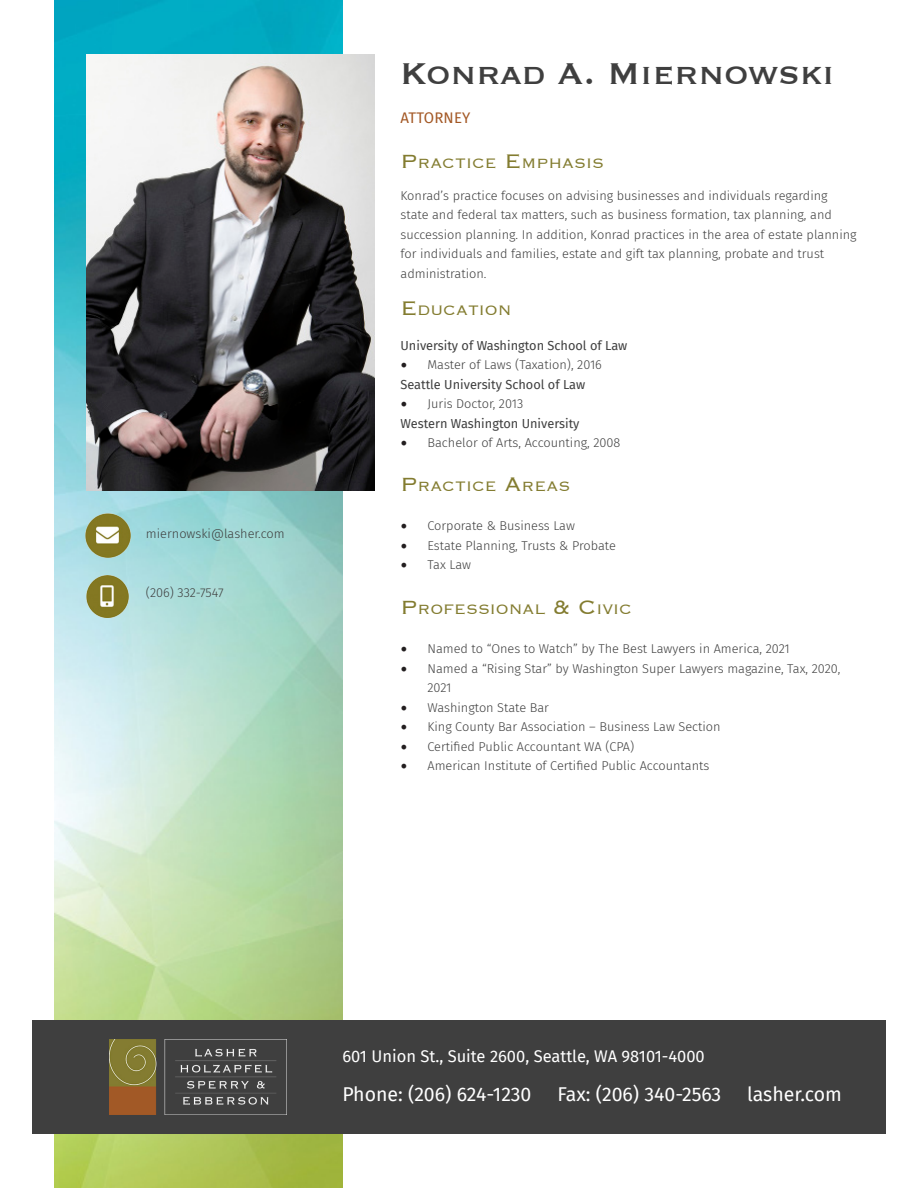
<style>
.page{position:relative;width:918px;height:1188px;background:#fff}
.page>*{position:absolute;margin:0;border:0;box-sizing:border-box;transform-origin:0 0}
.Attorney_Name{font:39px "Copperplate";color:#3f3f3f}
.t1{font:19.5px "Fira Sans";color:#fff}
.t2{font:300 17.85px "Copperplate";color:#837c30}
.t3{font:16.5px "Fira Sans";color:#fff}
.Job_Title{font:15px "Fira Sans";letter-spacing:.01em;color:#a35825}
.t4{font:300 12.75px/19.5px "Fira Sans";color:#3f3f3f}
.t5{font:12.75px "Fira Sans";color:#3f3f3f}
.s1{font-size:25.5px}
.s2{font-family:"Minion Pro";font-weight:400;font-size:18px;color:#231f20}
</style>
<div class="page">
<img style="left:54px;top:0;width:288px;height:1188px">
<div style="left:32px;top:1020px;width:854px;height:114px;background:#3f3f3f"></div>
<img style="left:110px;top:1040px;width:176px;height:75px">
<img style="left:86px;top:54px;width:289px;height:436px">
<img style="left:86px;top:513px;width:45px;height:45px">
<img style="left:86px;top:576px;width:42px;height:41px">
<p class="t4" style="left:146px;top:524px;width:140px">miernowski@lasher.com</p>
<p class="t4" style="left:146px;top:583px;width:79px">(206) 332-7547</p>
<p class="Attorney_Name" style="left:400px;top:48px;width:436px">Konrad A. Miernowski</p>
<p class="Job_Title" style="left:401px;top:107px;width:71px">ATTORNEY</p>
<p class="t2" style="left:400px;top:152px;width:205px"><span class="s1">P</span>ractice <span class="s1">E</span> mphasis</p>
<p class="t4" style="left:400px;top:186px;width:458px">Konrad’s practice focuses on advising businesses and individuals regarding state and federal tax matters, such as business formation, tax planning, and succession planning. In addition, Konrad practices in the area of estate planning for individuals and families, estate and gift tax planning, probate and trust administration.</p>
<p class="t2" style="left:400px;top:299px;width:113px"><span class="s1">E</span> ducation</p>
<p class="t5" style="left:400px;top:336px;width:228px">University of Washington School of Law</p>
<p class="t4" style="left:400px;top:355px;width:203px"><span class="s2">•</span> Master of Laws (Taxation), 2016</p>
<p class="t5" style="left:400px;top:375px;width:186px">Seattle University School of Law</p>
<p class="t4" style="left:400px;top:394px;width:124px"><span class="s2">•</span> Juris Doctor, 2013</p>
<p class="t5" style="left:400px;top:414px;width:180px">Western Washington University</p>
<p class="t4" style="left:400px;top:433px;width:221px"><span class="s2">•</span> Bachelor of Arts, Accounting, 2008</p>
<p class="t2" style="left:400px;top:475px;width:171px"><span class="s1">P</span>ractice <span class="s1">A</span>reas</p>
<p class="t4" style="left:400px;top:516px;width:176px"><span class="s2">•</span> Corporate &amp; Business Law</p>
<p class="t4" style="left:400px;top:536px;width:217px"><span class="s2">•</span> Estate Planning, Trusts &amp; Probate</p>
<p class="t4" style="left:400px;top:555px;width:72px"><span class="s2">•</span> Tax Law</p>
<p class="t2" style="left:400px;top:598px;width:233px"><span class="s1">P</span>rofessional <span class="s1">&amp; C</span> ivic</p>
<p class="t4" style="left:400px;top:639px;width:391px"><span class="s2">•</span> Named to “Ones to Watch” by The Best Lawyers in America, 2021</p>
<p class="t4" style="left:428px;top:659px;width:415px;text-indent:-27px"><span class="s2">•</span> Named a “Rising Star” by Washington Super Lawyers magazine, Tax, 2020,<br>2021</p>
<p class="t4" style="left:400px;top:698px;width:150px"><span class="s2">•</span> Washington State Bar</p>
<p class="t4" style="left:400px;top:717px;width:322px"><span class="s2">•</span> King County Bar Association – Business Law Section</p>
<p class="t4" style="left:400px;top:737px;width:235px"><span class="s2">•</span> Certified Public Accountant WA (CPA)</p>
<p class="t4" style="left:400px;top:756px;width:310px"><span class="s2">•</span> American Institute of Certified Public Accountants</p>
<p class="t3" style="left:342px;top:1044px;width:364px">601 Union St., Suite 2600, Seattle, WA 98101-4000</p>
<p class="t1" style="left:342px;top:1079px;width:191px">Phone: (206) 624-1230</p>
<p class="t1" style="left:557px;top:1079px;width:166px">Fax: (206) 340-2563</p>
<p class="t1" style="left:747px;top:1079px;width:96px">lasher.com</p>
</div>
